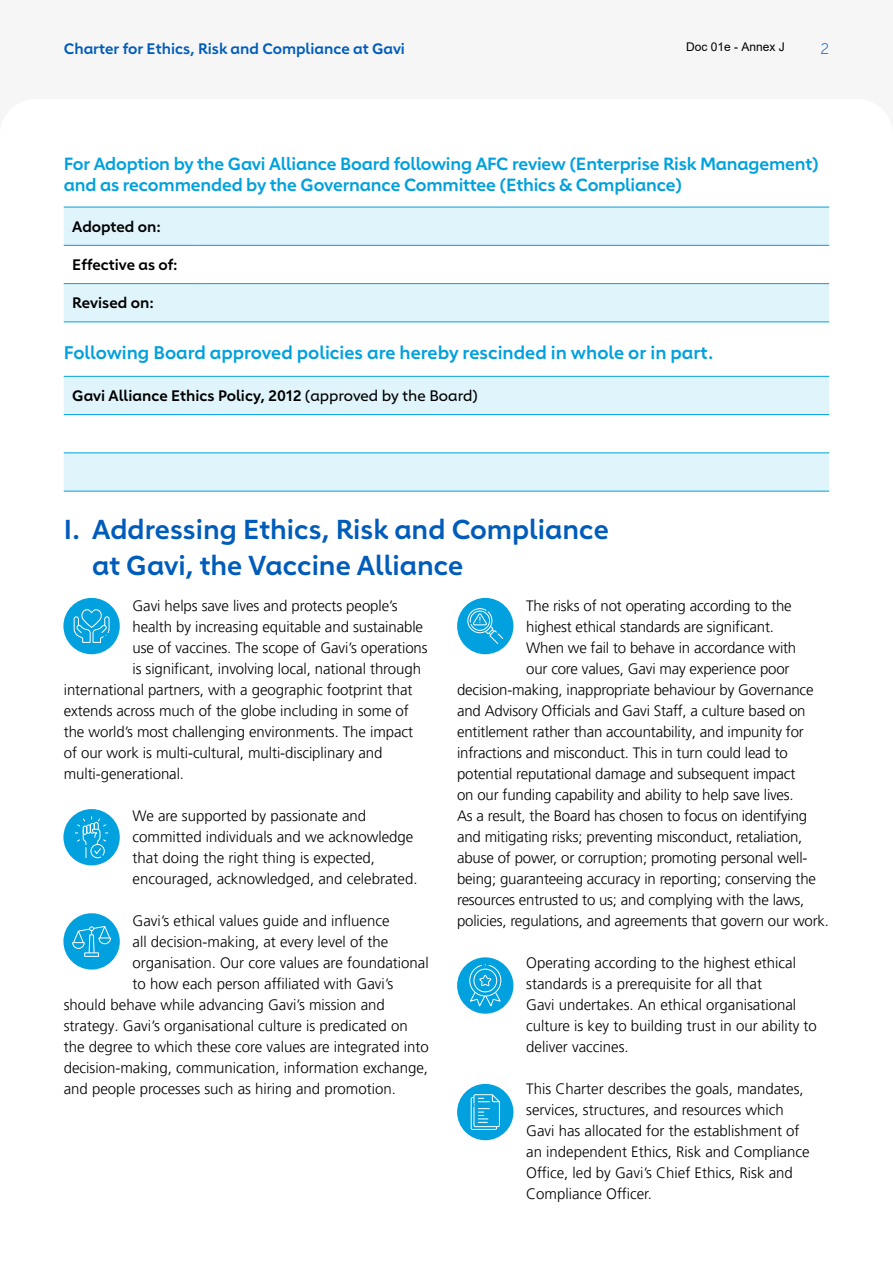
<style>
.page{position:relative;width:893px;height:1263px;background:#fff}
.page>*{position:absolute;margin:0;border:0;box-sizing:border-box;transform-origin:0 0}
.t1{font:600 27px/36px "Carnero";color:#005cba}
.t2{font:600 18px "Carnero";color:#00a1de}
.t3{font:600 17.4px/21px "Carnero";letter-spacing:-.01em;color:#00a1de}
.t4{font:300 15px/21px "Frutiger LT Pro";letter-spacing:-.005em;color:#000}
.t5{font:600 15px "Carnero";color:#000}
.t6{font:600 15px "Carnero";color:#005cba}
.t7{font:300 15px "Carnero";color:#005cba}
.t8{font:12px "Arial";color:#000}
.s1{font-weight:400}
</style>
<div class="page">
<div style="left:0;top:0;width:893px;height:135px;background:#f6f6f6"></div>
<div style="left:0;top:99px;width:893px;height:71px;background:#fff;border-radius:36px"></div>
<svg style="left:477px;top:1139px;width:17px;height:2px"></svg>
<div style="left:63px;top:598px;width:57px;height:56px;background:#00a1de;border-radius:50%"></div>
<svg style="left:73px;top:609px;width:37px;height:34px"></svg>
<div style="left:457px;top:598px;width:56px;height:56px;background:#00a1de;border-radius:50%"></div>
<svg style="left:467px;top:608px;width:37px;height:36px"></svg>
<div style="left:63px;top:809px;width:57px;height:56px;background:#00a1de;border-radius:50%"></div>
<svg style="left:75px;top:817px;width:33px;height:41px"></svg>
<div style="left:63px;top:913px;width:57px;height:56px;background:#00a1de;border-radius:50%"></div>
<div style="left:84px;top:952px;width:15px;height:5px;border:1px solid #fff"></div>
<svg style="left:72px;top:926px;width:39px;height:27px"></svg>
<div style="left:457px;top:957px;width:56px;height:57px;background:#00a1de;border-radius:50%"></div>
<svg style="left:469px;top:964px;width:32px;height:43px"></svg>
<div style="left:457px;top:1084px;width:56px;height:56px;background:#00a1de;border-radius:50%"></div>
<svg style="left:470px;top:1094px;width:30px;height:36px"></svg>
<svg style="left:64px;top:208px;width:765px;height:114px;fill:#e0f4fb"></svg>
<hr style="left:64px;top:322px;width:131px;height:1px;background:#00a1de">
<hr style="left:195px;top:322px;width:634px;height:1px;background:#00a1de">
<hr style="left:64px;top:283px;width:131px;height:1px;background:#00a1de">
<hr style="left:195px;top:283px;width:634px;height:1px;background:#00a1de">
<hr style="left:64px;top:207px;width:131px;height:1px;background:#00a1de">
<hr style="left:195px;top:207px;width:634px;height:1px;background:#00a1de">
<hr style="left:64px;top:245px;width:131px;height:1px;background:#00a1de">
<hr style="left:195px;top:245px;width:634px;height:1px;background:#00a1de">
<svg style="left:64px;top:377px;width:765px;height:114px;fill:#e0f4fb"></svg>
<hr style="left:64px;top:376px;width:765px;height:1px;background:#00a1de">
<hr style="left:64px;top:414px;width:765px;height:1px;background:#00a1de">
<hr style="left:64px;top:453px;width:765px;height:1px;background:#00a1de">
<hr style="left:64px;top:491px;width:765px;height:1px;background:#00a1de">
<p class="t8" style="left:686px;top:39px;width:100px">Doc 01e - Annex J</p>
<p class="t6" style="left:64px;top:40px;width:343px">Charter for Ethics, Risk and Compliance at Gavi</p>
<p class="t7" style="left:820px;top:40px;width:10px">2</p>
<p class="t3" style="left:64px;top:153px;width:756px">For Adoption by the Gavi Alliance Board following AFC review (Enterprise Risk Management) and as recommended by the Governance Committee (Ethics &amp; Compliance)</p>
<p class="t5" style="left:72px;top:217px;width:90px">Adopted on:</p>
<p class="t5" style="left:72px;top:256px;width:107px">Effective as of:</p>
<p class="t5" style="left:72px;top:294px;width:83px">Revised on:</p>
<p class="t2" style="left:64px;top:342px;width:651px">Following Board approved policies are hereby rescinded in whole or in part.</p>
<p class="t5" style="left:72px;top:387px;width:407px">Gavi Alliance Ethics Policy, 2012 <span class="s1">(approved by the Board)</span></p>
<h1 class="t1" style="left:92px;top:512px;width:518px;text-indent:-29px">I. Addressing Ethics, Risk and Compliance at Gavi, the Vaccine Alliance</h1>
<p class="t4" style="left:133px;top:595px;width:266px">Gavi helps save lives and protects people’s</p>
<p class="t4" style="left:133px;top:616px;width:292px">health by increasing equitable and sustainable</p>
<p class="t4" style="left:133px;top:637px;width:297px">use of vaccines. The scope of Gavi’s operations</p>
<p class="t4" style="left:133px;top:658px;width:290px">is significant, involving local, national through</p>
<p class="t4" style="left:64px;top:679px;width:350px">international partners, with a geographic footprint that</p>
<p class="t4" style="left:64px;top:700px;width:347px">extends across much of the globe including in some of</p>
<p class="t4" style="left:64px;top:721px;width:351px">the world’s most challenging environments. The impact</p>
<p class="t4" style="left:64px;top:742px;width:320px">of our work is multi-cultural, multi-disciplinary and</p>
<p class="t4" style="left:64px;top:763px;width:122px">multi-generational.</p>
<p class="t4" style="left:133px;top:805px;width:287px">We are supported by passionate and committed individuals and we acknowledge that doing the right thing is expected, encouraged, acknowledged, and celebrated.</p>
<p class="t4" style="left:133px;top:910px;width:258px">Gavi’s ethical values guide and influence</p>
<p class="t4" style="left:133px;top:931px;width:257px">all decision-making, at every level of the</p>
<p class="t4" style="left:133px;top:952px;width:298px">organisation. Our core values are foundational</p>
<p class="t4" style="left:133px;top:973px;width:262px">to how each person affiliated with Gavi’s</p>
<p class="t4" style="left:64px;top:994px;width:323px">should behave while advancing Gavi’s mission and</p>
<p class="t4" style="left:64px;top:1015px;width:345px">strategy. Gavi’s organisational culture is predicated on</p>
<p class="t4" style="left:64px;top:1036px;width:367px">the degree to which these core values are integrated into</p>
<p class="t4" style="left:64px;top:1057px;width:366px">decision-making, communication, information exchange,</p>
<p class="t4" style="left:64px;top:1078px;width:334px">and people processes such as hiring and promotion.</p>
<p class="t4" style="left:526px;top:595px;width:267px">The risks of not operating according to the</p>
<p class="t4" style="left:526px;top:616px;width:249px">highest ethical standards are significant.</p>
<p class="t4" style="left:526px;top:637px;width:272px">When we fail to behave in accordance with</p>
<p class="t4" style="left:526px;top:658px;width:265px">our core values, Gavi may experience poor</p>
<p class="t4" style="left:457px;top:679px;width:358px">decision-making, inappropriate behaviour by Governance</p>
<p class="t4" style="left:457px;top:700px;width:350px">and Advisory Officials and Gavi Staff, a culture based on</p>
<p class="t4" style="left:457px;top:721px;width:348px">entitlement rather than accountability, and impunity for</p>
<p class="t4" style="left:457px;top:742px;width:332px">infractions and misconduct. This in turn could lead to</p>
<p class="t4" style="left:457px;top:763px;width:340px">potential reputational damage and subsequent impact</p>
<p class="t4" style="left:457px;top:784px;width:338px">on our funding capability and ability to help save lives.</p>
<p class="t4" style="left:457px;top:805px;width:352px">As a result, the Board has chosen to focus on identifying</p>
<p class="t4" style="left:457px;top:826px;width:347px">and mitigating risks; preventing misconduct, retaliation,</p>
<p class="t4" style="left:457px;top:847px;width:352px">abuse of power, or corruption; promoting personal well-</p>
<p class="t4" style="left:457px;top:868px;width:360px">being; guaranteeing accuracy in reporting; conserving the</p>
<p class="t4" style="left:457px;top:889px;width:349px">resources entrusted to us; and complying with the laws,</p>
<p class="t4" style="left:457px;top:910px;width:373px">policies, regulations, and agreements that govern our work.</p>
<p class="t4" style="left:526px;top:952px;width:292px">Operating according to the highest ethical standards is a prerequisite for all that<br>Gavi undertakes. An ethical organisational culture is key to building trust in our ability to deliver vaccines.</p>
<p class="t4" style="left:526px;top:1078px;width:285px">This Charter describes the goals, mandates, services, structures, and resources which Gavi has allocated for the establishment of an independent Ethics, Risk and Compliance Office, led by Gavi’s Chief Ethics, Risk and Compliance Officer.</p>
</div>
